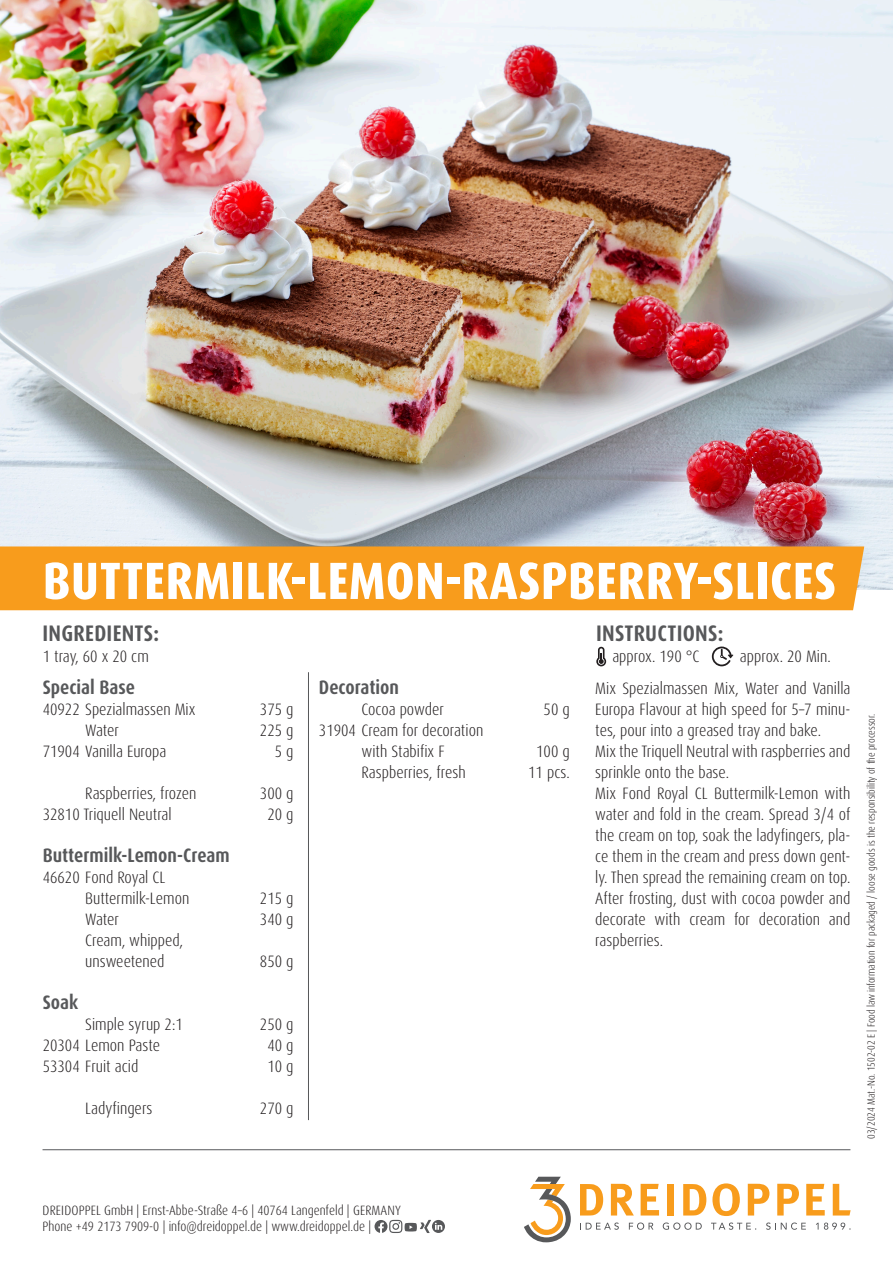
<style>
.page{position:relative;width:893px;height:1263px;background:#fff}
.page>*{position:absolute;margin:0;border:0;box-sizing:border-box;transform-origin:0 0}
.t1{font:800 condensed 52.5px "Dax Pro";letter-spacing:.01em;color:#fff}
.t2{font:700 condensed 22.5px "Dax Pro";letter-spacing:.01em;color:#57585a}
.t3{font:700 condensed 19.5px "Dax Pro";color:#57585a}
.t4{font:300 condensed 16.5px/21px "Dax Pro";color:#231f20}
.t5{font:300 condensed 13.5px/16.2px "Dax Pro";color:#231f20}
.t6{font:300 condensed 10.5px "Dax Pro";letter-spacing:-.01em;color:#231f20}
</style>
<div class="page">
<hr style="left:43px;top:1149px;width:807px;height:1px;background:#57585a">
<svg style="left:375px;top:1220px;width:70px;height:13px"></svg>
<svg style="left:580px;top:1184px;width:23px;height:31px"></svg>
<svg style="left:611px;top:1184px;width:23px;height:31px"></svg>
<svg style="left:641px;top:1184px;width:18px;height:31px"></svg>
<div style="left:667px;top:1184px;width:7px;height:31px;background:#f89c1c"></div>
<svg style="left:683px;top:1184px;width:23px;height:31px"></svg>
<svg style="left:712px;top:1183px;width:28px;height:33px"></svg>
<svg style="left:748px;top:1184px;width:21px;height:31px"></svg>
<svg style="left:777px;top:1184px;width:22px;height:31px"></svg>
<svg style="left:806px;top:1184px;width:19px;height:31px"></svg>
<svg style="left:833px;top:1184px;width:18px;height:31px"></svg>
<svg style="left:580px;top:1222px;width:39px;height:8px"></svg>
<svg style="left:629px;top:1222px;width:24px;height:8px"></svg>
<svg style="left:663px;top:1222px;width:39px;height:8px"></svg>
<svg style="left:711px;top:1222px;width:45px;height:8px"></svg>
<svg style="left:766px;top:1222px;width:40px;height:8px"></svg>
<svg style="left:816px;top:1222px;width:35px;height:8px"></svg>
<svg style="left:524px;top:1177px;width:47px;height:65px"></svg>
<img style="left:0;top:0;width:893px;height:589px">
<div style="left:0;top:546px;width:864px;height:64px;background:#f89c1c"></div>
<hr style="left:308px;top:672px;width:1px;height:448px;background:#57585a">
<svg style="left:712px;top:646px;width:21px;height:20px"></svg>
<svg style="left:596px;top:647px;width:10px;height:19px"></svg>
<h1 class="t1" style="left:43px;top:547px;width:795px">BUTTERMILK-LEMON-RASPBERRY-SLICES</h1>
<h2 class="t2" style="left:43px;top:619px;width:118px">INGREDIENTS:</h2>
<p class="t4" style="left:43px;top:646px;width:108px">1 tray, 60 x 20 cm</p>
<p class="t3" style="left:43px;top:674px;width:94px">Special Base</p>
<p class="t4" style="left:43px;top:698px;width:154px">40922 Spezialmassen Mix</p>
<p class="t4" style="left:260px;top:698px;width:35px">375 g</p>
<p class="t4" style="left:85px;top:719px;width:35px">Water</p>
<p class="t4" style="left:260px;top:719px;width:35px">225 g</p>
<p class="t4" style="left:43px;top:740px;width:125px">71904 Vanilla Europa</p>
<p class="t4" style="left:275px;top:740px;width:20px">5 g</p>
<p class="t4" style="left:85px;top:782px;width:113px">Raspberries, frozen</p>
<p class="t4" style="left:260px;top:782px;width:35px">300 g</p>
<p class="t4" style="left:43px;top:803px;width:131px">32810 Triquell Neutral</p>
<p class="t4" style="left:267px;top:803px;width:28px">20 g</p>
<p class="t3" style="left:43px;top:842px;width:189px">Buttermilk-Lemon-Cream</p>
<p class="t4" style="left:85px;top:866px;width:106px;text-indent:-43px">46620 Fond Royal CL<br>Buttermilk-Lemon</p>
<p class="t4" style="left:260px;top:887px;width:35px">215 g</p>
<p class="t4" style="left:85px;top:908px;width:35px">Water</p>
<p class="t4" style="left:260px;top:908px;width:35px">340 g</p>
<p class="t4" style="left:85px;top:929px;width:99px">Cream, whipped, unsweetened</p>
<p class="t4" style="left:260px;top:950px;width:35px">850 g</p>
<p class="t3" style="left:43px;top:989px;width:37px">Soak</p>
<p class="t4" style="left:85px;top:1013px;width:99px">Simple syrup 2:1</p>
<p class="t4" style="left:260px;top:1013px;width:35px">250 g</p>
<p class="t4" style="left:43px;top:1034px;width:119px">20304 Lemon Paste</p>
<p class="t4" style="left:267px;top:1034px;width:28px">40 g</p>
<p class="t4" style="left:43px;top:1055px;width:97px">53304 Fruit acid</p>
<p class="t4" style="left:267px;top:1055px;width:28px">10 g</p>
<p class="t4" style="left:85px;top:1097px;width:69px">Ladyfingers</p>
<p class="t4" style="left:260px;top:1097px;width:35px">270 g</p>
<p class="t3" style="left:319px;top:674px;width:82px">Decoration</p>
<p class="t4" style="left:361px;top:698px;width:84px">Cocoa powder</p>
<p class="t4" style="left:544px;top:698px;width:28px">50 g</p>
<p class="t4" style="left:319px;top:719px;width:166px;text-align:center">31904 Cream for decoration with Stabifix F</p>
<p class="t4" style="left:536px;top:740px;width:35px">100 g</p>
<p class="t4" style="left:361px;top:761px;width:106px">Raspberries, fresh</p>
<p class="t4" style="left:528px;top:761px;width:43px">11 pcs.</p>
<h2 class="t2" style="left:596px;top:619px;width:129px">INSTRUCTIONS:</h2>
<p class="t4" style="left:595px;top:677px;width:257px">Mix Spezialmassen Mix, Water and Vanilla Europa Flavour at high speed for 5–7 minu&shy;tes, pour into a greased tray and bake.<br>Mix the Triquell Neutral with raspberries and sprinkle onto the base.<br>Mix Fond Royal CL Buttermilk-Lemon with water and fold in the cream. Spread 3/4 of the cream on top, soak the ladyfingers, pla&shy;ce them in the cream and press down gent&shy;ly. Then spread the remaining cream on top.<br>After frosting, dust with cocoa powder and decorate with cream for decoration and raspberries.</p>
<p class="t4" style="left:612px;top:646px;width:89px">approx. 190 °C</p>
<p class="t4" style="left:740px;top:646px;width:92px">approx. 20 Min.</p>
<p class="t6" style="left:864px;top:1139px;width:426px;rotate:-90deg">03/2024 Mat.-No. 1502-02 E | Food law information for packaged / loose goods is the responsibility of the processor.</p>
<p class="t5" style="left:43px;top:1202px;width:360px">DREIDOPPEL GmbH | Ernst-Abbe-Straße 4–6 | 40764 Langenfeld | GERMANY<br>Phone +49 2173 7909-0 | info@dreidoppel.de | www.dreidoppel.de |</p>
</div>
